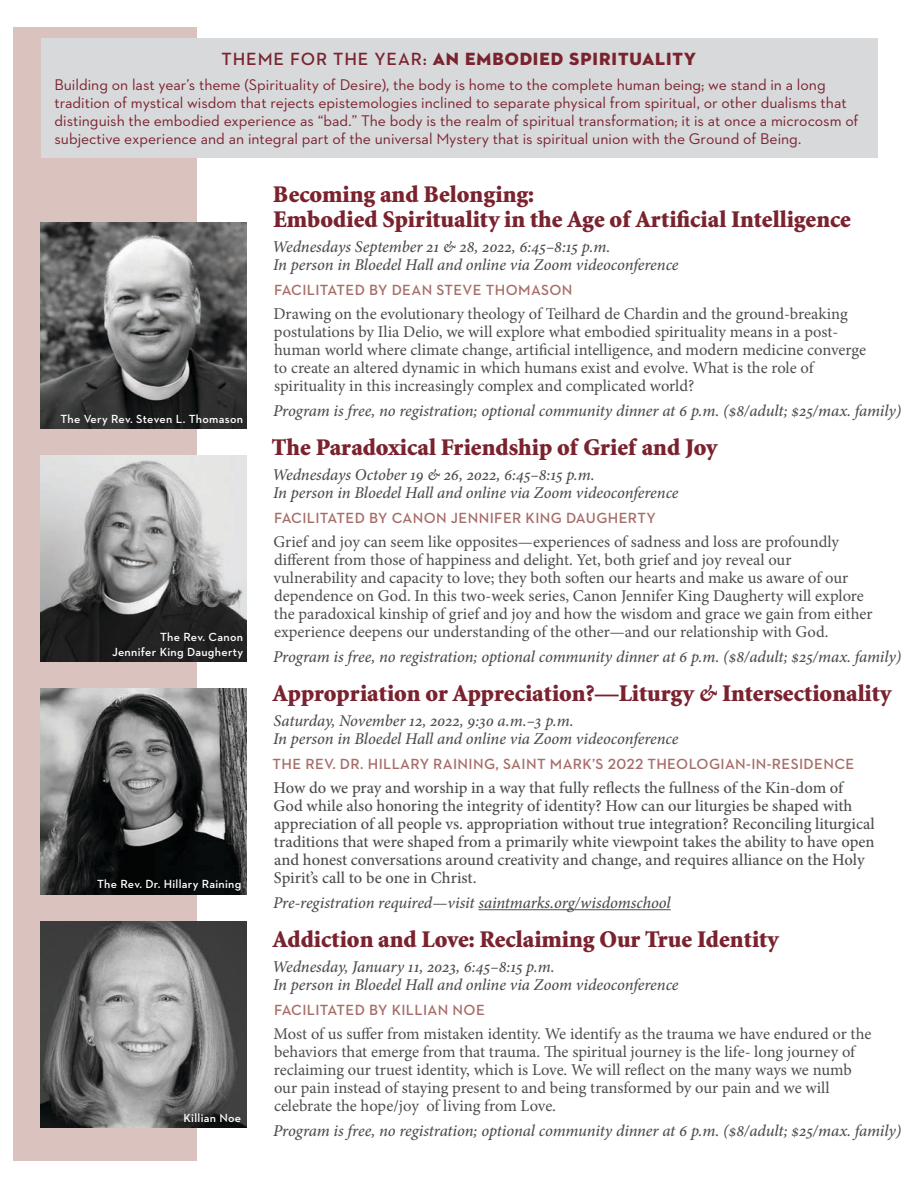
<style>
.page{position:relative;width:918px;height:1188px;background:#fff}
.page>*{position:absolute;margin:0;border:0;box-sizing:border-box;transform-origin:0 0}
.t1{font:900 24px/25.5px "Minion Std";color:#7a232f}
.t2{font:18px "Neutraface 2 Display Titling";letter-spacing:.05em;color:#7a232f}
.t3{font:16.5px/18px "Minion Pro";letter-spacing:-.005em;color:#4d4d4f}
.t4{font:italic 500 16.5px/18px "Minion Pro";letter-spacing:-.005em;color:#4d4d4f}
.t5{font:500 16.5px/18px "Minion Pro";color:#4d4d4f}
.t6{font:15.75px/18px "Neutraface 2 Text";color:#7a232f}
.t7{font:600 15px "Neutraface 2 Text";letter-spacing:.025em;color:#a66c68}
.t8{font:600 12px/14.4px "Neutraface 2 Text";letter-spacing:.025em;color:#fff;text-align:right}
.s1{font-family:"Neutraface 2 Text";font-weight:600}
.s2{font-family:"Minion Pro";font-weight:700;font-style:italic}
</style>
<div class="page">
<div style="left:13px;top:27px;width:184px;height:1134px;background:#dac2be"></div>
<hr style="left:478px;top:909px;width:193px;height:1px;background:#4d4d4f">
<div style="left:41px;top:38px;width:837px;height:120px;background:#d8d9db"></div>
<img style="left:41px;top:689px;width:205px;height:206px">
<img style="left:41px;top:456px;width:205px;height:206px">
<img style="left:41px;top:223px;width:205px;height:206px">
<img style="left:41px;top:922px;width:205px;height:205px">
<p class="t2" style="left:221px;top:48px;width:476px"><span class="s1">THEME FOR THE YEAR:</span> AN EMBODIED SPIRITUALITY</p>
<p class="t6" style="left:54px;top:76px;width:806px">Building on last year’s theme (Spirituality of Desire), the body is home to the complete human being; we stand in a long tradition of mystical wisdom that rejects epistemologies inclined to separate physical from spiritual, or other dualisms that distinguish the embodied experience as “bad.” The body is the realm of spiritual transformation; it is at once a microcosm of subjective experience and an integral part of the universal Mystery that is spiritual union with the Ground of Being.</p>
<p class="t8" style="left:60px;top:411px;width:184px">The Very Rev. Steven L. Thomason</p>
<p class="t8" style="left:112px;top:630px;width:133px">The Rev. Canon<br>Jennifer King Daugherty</p>
<p class="t8" style="left:97px;top:877px;width:146px">The Rev. Dr. Hillary Raining</p>
<p class="t8" style="left:184px;top:1111px;width:59px">Killian Noe</p>
<p class="t1" style="left:273px;top:182px;width:580px">Becoming and Belonging:<br>Embodied Spirituality in the Age of Artificial Intelligence</p>
<p class="t4" style="left:272px;top:238px;width:408px">Wednesdays September 21 &amp; 28, 2022, 6:45–8:15 p.m.<br>In person in Bloedel Hall and online via Zoom videoconference</p>
<p class="t7" style="left:274px;top:280px;width:300px">FACILITATED BY DEAN STEVE THOMASON</p>
<p class="t3" style="left:273px;top:305px;width:594px">Drawing on the evolutionary theology of Teilhard de Chardin and the ground-breaking postulations by Ilia Delio, we will explore what embodied spirituality means in a post&shy;human world where climate change, artificial intelligence, and modern medicine converge to create an altered dynamic in which humans exist and evolve. What is the role of spirituality in this increasingly complex and complicated world?</p>
<p class="t4" style="left:273px;top:402px;width:630px">Program is free, no registration; optional community dinner at 6 p.m. ($8/adult; $25/max. family)</p>
<p class="t1" style="left:272px;top:435px;width:447px">The Paradoxical Friendship of Grief and Joy</p>
<p class="t4" style="left:272px;top:466px;width:408px">Wednesdays October 19 &amp; 26, 2022, 6:45–8:15 p.m.<br>In person in Bloedel Hall and online via Zoom videoconference</p>
<p class="t7" style="left:274px;top:508px;width:383px">FACILITATED BY CANON JENNIFER KING DAUGHERTY</p>
<p class="t3" style="left:273px;top:533px;width:601px">Grief and joy can seem like opposites—experiences of sadness and loss are profoundly different from those of happiness and delight. Yet, both grief and joy reveal our vulnerability and capacity to love; they both soften our hearts and make us aware of our dependence on God. In this two-week series, Canon Jennifer King Daugherty will explore the paradoxical kinship of grief and joy and how the wisdom and grace we gain from either experience deepens our understanding of the other—and our relationship with God.</p>
<p class="t4" style="left:273px;top:648px;width:630px">Program is free, no registration; optional community dinner at 6 p.m. ($8/adult; $25/max. family)</p>
<p class="t1" style="left:273px;top:681px;width:620px">Appropriation or Appreciation?—Liturgy <span class="s2">&amp;</span> Intersectionality</p>
<p class="t4" style="left:273px;top:712px;width:407px">Saturday, November 12, 2022, 9:30 a.m.–3 p.m.<br>In person in Bloedel Hall and online via Zoom videoconference</p>
<p class="t7" style="left:273px;top:754px;width:583px">THE REV. DR. HILLARY RAINING, SAINT MARK’S 2022 THEOLOGIAN-IN-RESIDENCE</p>
<p class="t5" style="left:274px;top:779px;width:603px">How do we pray and worship in a way that fully reflects the fullness of the Kin-dom of God while also honoring the integrity of identity? How can our liturgies be shaped with appreciation of all people vs. appropriation without true integration? Reconciling liturgical traditions that were shaped from a primarily white viewpoint takes the ability to have open and honest conversations around creativity and change, and requires alliance on the Holy Spirit’s call to be one in Christ.</p>
<p class="t4" style="left:273px;top:894px;width:399px">Pre-registration required—visit saintmarks.org/wisdomschool</p>
<p class="t1" style="left:273px;top:927px;width:508px">Addiction and Love: Reclaiming Our True Identity</p>
<p class="t4" style="left:272px;top:958px;width:408px">Wednesday, January 11, 2023, 6:45–8:15 p.m.<br>In person in Bloedel Hall and online via Zoom videoconference</p>
<p class="t7" style="left:274px;top:1000px;width:212px">FACILITATED BY KILLIAN NOE</p>
<p class="t3" style="left:274px;top:1025px;width:599px">Most of us suffer from mistaken identity. We identify as the trauma we have endured or the behaviors that emerge from that trauma. The spiritual journey is the life- long journey of reclaiming our truest identity, which is Love. We will reflect on the many ways we numb our pain instead of staying present to and being transformed by our pain and we will celebrate the hope/joy of living from Love.</p>
<p class="t4" style="left:273px;top:1122px;width:630px">Program is free, no registration; optional community dinner at 6 p.m. ($8/adult; $25/max. family)</p>
</div>
